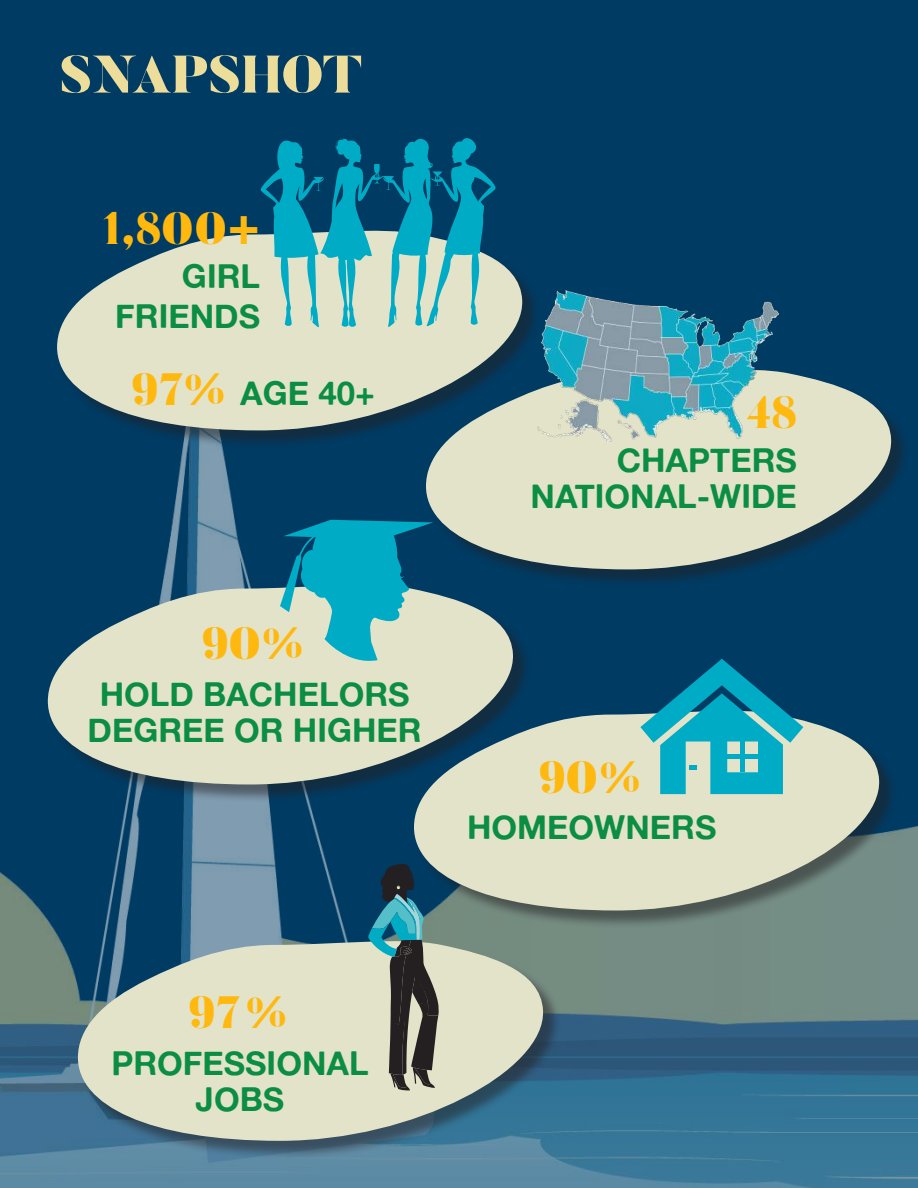
<style>
.page{position:relative;width:918px;height:1188px;background:#003b63}
.page>*{position:absolute;margin:0;border:0;box-sizing:border-box;transform-origin:0 0}
.t1{font:900 52.5px "Butler";color:#ecdd9a}
.t2{font:900 45px "Butler";color:#ffb80e}
.t3{font:33px/36px "Alte Haas Grotesk Bold";color:#0b8e44;text-align:right}
.s1{font-family:"Butler";font-weight:900;font-size:45px;color:#ffb80e}
</style>
<div class="page">
<img style="left:0;top:290px;width:918px;height:898px">
<div style="left:59px;top:233px;width:482px;height:216px;background:#231f20;opacity:.5"></div>
<svg style="left:57px;top:233px;width:468px;height:197px;fill:#e3e3c9"></svg>
<svg style="left:258px;top:138px;width:239px;height:192px"></svg>
<div style="left:428px;top:372px;width:482px;height:216px;background:#231f20;opacity:.5"></div>
<svg style="left:426px;top:365px;width:468px;height:204px;fill:#e3e3c9"></svg>
<img style="left:537px;top:291px;width:242px;height:150px">
<div style="left:50px;top:587px;width:482px;height:216px;background:#231f20;opacity:.5"></div>
<svg style="left:48px;top:580px;width:468px;height:204px;fill:#e3e3c9"></svg>
<svg style="left:280px;top:520px;width:153px;height:146px"></svg>
<div style="left:416px;top:713px;width:482px;height:216px;background:#231f20;opacity:.5"></div>
<svg style="left:414px;top:706px;width:468px;height:204px;background:#b9c1b1"></svg>
<svg style="left:640px;top:659px;width:163px;height:135px"></svg>
<hr style="left:727px;top:755px;width:31px;height:4px;background:#00abc5">
<div style="left:740px;top:742px;width:5px;height:30px;background:#00abc5"></div>
<div style="left:80px;top:943px;width:482px;height:216px;background:#231f20;opacity:.5"></div>
<svg style="left:78px;top:936px;width:468px;height:205px;background:#b5c1b4"></svg>
<svg style="left:368px;top:863px;width:71px;height:227px;background:#637978"></svg>
<h1 class="t1" style="left:60px;top:41px;width:304px">SNAPSHOT</h1>
<h2 class="t2" style="left:102px;top:200px;width:160px">1,800+</h2>
<p class="t3" style="left:115px;top:256px;width:146px;line-height:39.6px">GIRL<br>FRIENDS</p>
<p class="t3" style="left:131px;top:375px;width:245px"><span class="s1">97%</span> AGE 40+</p>
<h2 class="t2" style="left:201px;top:615px;width:108px">90%</h2>
<p class="t3" style="left:88px;top:676px;width:336px;text-align:center">HOLD BACHELORS<br>DEGREE OR HIGHER</p>
<h2 class="t2" style="left:746px;top:384px;width:52px">48</h2>
<p class="t3" style="left:531px;top:442px;width:268px">CHAPTERS<br>NATIONAL-WIDE</p>
<h2 class="t2" style="left:539px;top:748px;width:108px">90%</h2>
<p class="t3" style="left:467px;top:809px;width:251px">HOMEOWNERS</p>
<h2 class="t2" style="left:188px;top:984px;width:105px">97%</h2>
<p class="t3" style="left:111px;top:1044px;width:259px;text-align:center">PROFESSIONAL<br>JOBS</p>
</div>
